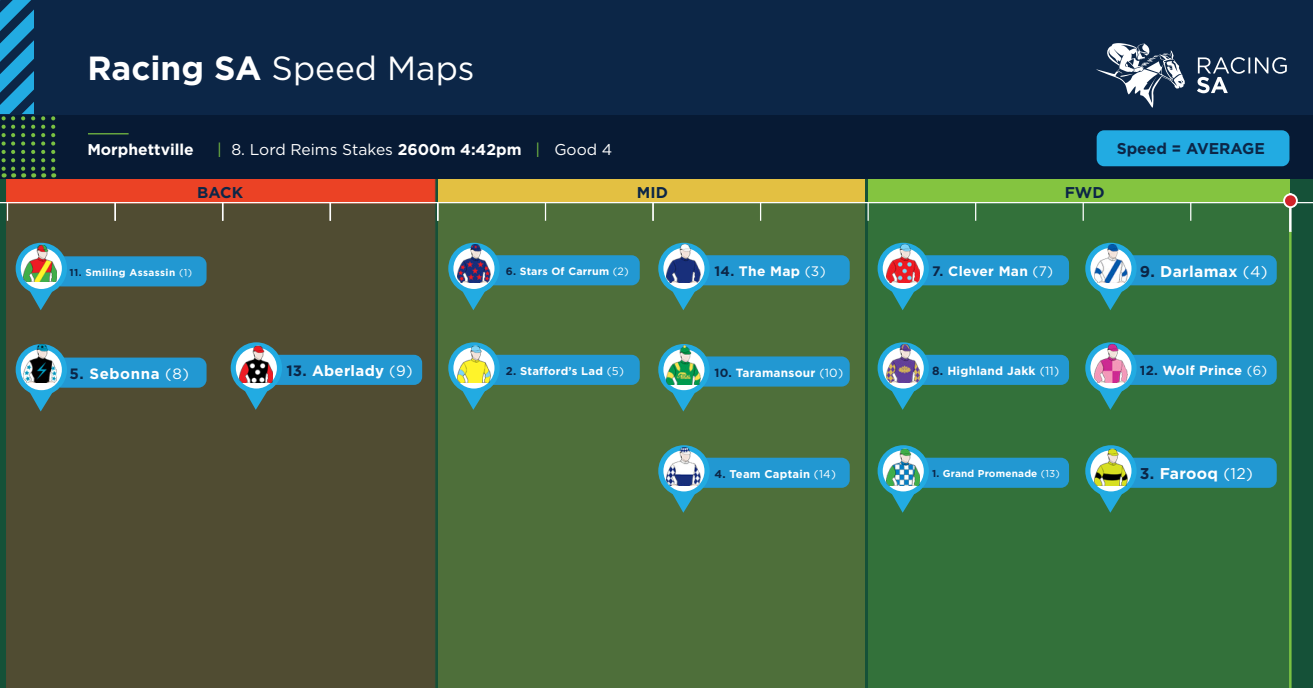
<style>
.page{position:relative;width:1313px;height:688px;background:#fff}
.page>*{position:absolute;margin:0;border:0;box-sizing:border-box;transform-origin:0 0}
.t1{font:33.5px "Gotham HTF";color:#fff}
.t2{font:15.62px "Gotham";color:#fff}
.t3{font:700 15.62px "Gotham HTF";color:#fff}
.t4{font:700 15.62px "Gotham HTF";color:#0c2647}
.t5{font:700 15.62px "Gotham HTF";letter-spacing:.02em;color:#fff}
.t6{font:700 15px "Gotham HTF";letter-spacing:.02em;color:#fff}
.t7{font:700 15px "Gotham HTF";letter-spacing:.04em;color:#fff}
.t8{font:700 13.75px "Gotham HTF";letter-spacing:.02em;color:#fff}
.t9{font:700 13.12px "Gotham HTF";letter-spacing:.02em;color:#fff}
.t10{font:700 11.88px "Gotham HTF";letter-spacing:.02em;color:#fff}
.t11{font:700 11.25px "Gotham HTF";letter-spacing:.02em;color:#fff}
.t12{font:700 10.62px "Gotham HTF";letter-spacing:.02em;color:#fff}
.t13{font:700 10px "Gotham HTF";letter-spacing:.03em;color:#fff}
.s1{font-weight:700}
.s2{font-family:"Gotham HTF";color:#79c142}
.s3{font-family:"Gotham HTF"}
.s4{font-family:"Gotham HTF";font-weight:700}
.s5{color:#0c2647}
.s6{font-family:"Gotham";font-weight:400}
</style>
<div class="page">
<div style="left:0;top:149px;width:1312px;height:539px;background:#155138"></div>
<div style="left:6px;top:203px;width:429px;height:485px;background:#504c32"></div>
<div style="left:6px;top:178px;width:429px;height:25px;background:#eb4225;border:1px solid #eb3e26"></div>
<div style="left:438px;top:178px;width:426px;height:25px;background:#e3c042"></div>
<div style="left:868px;top:178px;width:422px;height:25px;background:#84c440"></div>
<div style="left:438px;top:203px;width:426px;height:485px;background:#4e6f3a"></div>
<div style="left:868px;top:200px;width:422px;height:488px;background:#33713a"></div>
<div style="left:0;top:0;width:1312px;height:178px;background:#0c2647"></div>
<hr style="left:0;top:202px;width:1312px;height:1px;background:#fff">
<div style="left:0;top:115px;width:1312px;height:63px;background:#071a34"></div>
<svg style="left:545px;top:203px;width:1px;height:18px"></svg>
<hr style="left:88px;top:133px;width:41px;height:1px;background:#79c142">
<svg style="left:1197px;top:57px;width:89px;height:36px"></svg>
<svg style="left:1096px;top:43px;width:88px;height:65px"></svg>
<svg style="left:652px;top:203px;width:1px;height:18px"></svg>
<svg style="left:760px;top:203px;width:1px;height:18px"></svg>
<svg style="left:867px;top:203px;width:1px;height:18px"></svg>
<svg style="left:975px;top:203px;width:1px;height:18px"></svg>
<svg style="left:1082px;top:203px;width:1px;height:18px"></svg>
<svg style="left:1190px;top:203px;width:1px;height:18px"></svg>
<svg style="left:41px;top:116px;width:4px;height:61px"></svg>
<svg style="left:51px;top:116px;width:4px;height:61px"></svg>
<svg style="left:0;top:0;width:35px;height:177px"></svg>
<hr style="left:1289px;top:231px;width:2px;height:457px;background:#79c142">
<hr style="left:1289px;top:193px;width:2px;height:39px;background:#fff">
<div style="left:1284px;top:194px;width:12px;height:13px;background:#d1232a;border-radius:50%"></div>
<div style="left:1283px;top:193px;width:14px;height:15px;border:2px solid #fff;border-radius:50%"></div>
<svg style="left:7px;top:203px;width:1px;height:18px"></svg>
<svg style="left:114px;top:203px;width:2px;height:18px"></svg>
<svg style="left:222px;top:203px;width:1px;height:18px"></svg>
<svg style="left:329px;top:203px;width:2px;height:18px"></svg>
<svg style="left:437px;top:203px;width:1px;height:18px"></svg>
<svg style="left:16px;top:344px;width:190px;height:67px;background:#40727c"></svg>
<img style="left:23px;top:344px;width:34px;height:39px">
<svg style="left:16px;top:243px;width:190px;height:67px;background:#40727c"></svg>
<img style="left:23px;top:243px;width:34px;height:38px">
<svg style="left:658px;top:243px;width:191px;height:67px"></svg>
<img style="left:667px;top:245px;width:33px;height:38px">
<svg style="left:658px;top:344px;width:191px;height:67px"></svg>
<img style="left:667px;top:346px;width:33px;height:38px">
<svg style="left:658px;top:445px;width:191px;height:67px"></svg>
<img style="left:667px;top:447px;width:33px;height:38px">
<svg style="left:231px;top:342px;width:191px;height:68px;background:#3f707a"></svg>
<img style="left:239px;top:344px;width:34px;height:38px">
<svg style="left:448px;top:342px;width:192px;height:68px"></svg>
<img style="left:457px;top:344px;width:33px;height:38px">
<svg style="left:448px;top:243px;width:192px;height:67px"></svg>
<img style="left:457px;top:245px;width:33px;height:38px">
<svg style="left:877px;top:342px;width:192px;height:68px"></svg>
<img style="left:886px;top:344px;width:33px;height:38px">
<svg style="left:877px;top:445px;width:192px;height:67px"></svg>
<img style="left:886px;top:447px;width:33px;height:38px">
<svg style="left:877px;top:243px;width:192px;height:67px"></svg>
<img style="left:886px;top:245px;width:33px;height:38px">
<svg style="left:1085px;top:243px;width:191px;height:67px"></svg>
<img style="left:1094px;top:245px;width:33px;height:38px">
<svg style="left:1085px;top:342px;width:191px;height:68px"></svg>
<img style="left:1094px;top:344px;width:33px;height:38px">
<svg style="left:1085px;top:445px;width:191px;height:67px"></svg>
<img style="left:1094px;top:447px;width:33px;height:38px">
<div style="left:1096px;top:130px;width:193px;height:36px;background:#22abe2;border-radius:8px"></div>
<p class="t1" style="left:87px;top:49px;width:389px"><span class="s1">Racing SA</span> Speed Maps</p>
<p class="t3" style="left:87px;top:140px;width:108px">Morphettville</p>
<p class="t2" style="left:217px;top:141px;width:397px"><span class="s2">|</span> <span class="s3">8.</span> Lord Reims Stakes <span class="s4">2600m 4:42pm</span> <span class="s2">|</span> Good 4</p>
<p class="t4" style="left:197px;top:184px;width:47px">BACK</p>
<p class="t4" style="left:637px;top:184px;width:33px">MID</p>
<p class="t4" style="left:1064px;top:184px;width:41px">FWD</p>
<p class="t4" style="left:1116px;top:139px;width:150px">Speed = AVERAGE</p>
<p class="t13" style="left:69px;top:266px;width:124px"><span class="s5">11.</span> Smiling Assassin <span class="s6">(1)</span></p>
<p class="t8" style="left:714px;top:263px;width:113px"><span class="s5">14.</span> The Map <span class="s6">(3)</span></p>
<p class="t12" style="left:506px;top:265px;width:124px"><span class="s5">6.</span> Stars Of Carrum <span class="s6">(2)</span></p>
<p class="t8" style="left:932px;top:263px;width:123px"><span class="s5">7.</span> Clever Man <span class="s6">(7)</span></p>
<p class="t5" style="left:1139px;top:262px;width:129px"><span class="s5">9.</span> Darlamax <span class="s6">(4)</span></p>
<p class="t7" style="left:69px;top:365px;width:121px"><span class="s5">5.</span> Sebonna <span class="s6">(8)</span></p>
<p class="t6" style="left:286px;top:362px;width:128px"><span class="s5">13.</span> Aberlady <span class="s6">(9)</span></p>
<p class="t11" style="left:506px;top:364px;width:120px"><span class="s5">2.</span> Stafford’s Lad <span class="s6">(5)</span></p>
<p class="t10" style="left:714px;top:365px;width:130px"><span class="s5">10.</span> Taramansour <span class="s6">(10)</span></p>
<p class="t10" style="left:932px;top:364px;width:128px"><span class="s5">8.</span> Highland Jakk <span class="s6">(11)</span></p>
<p class="t9" style="left:1139px;top:363px;width:129px"><span class="s5">12.</span> Wolf Prince <span class="s6">(6)</span></p>
<p class="t11" style="left:714px;top:467px;width:123px"><span class="s5">4.</span> Team Captain <span class="s6">(14)</span></p>
<p class="t13" style="left:932px;top:467px;width:129px"><span class="s5">1.</span> Grand Promenade <span class="s6">(13)</span></p>
<p class="t3" style="left:1139px;top:464px;width:114px"><span class="s5">3.</span> Farooq <span class="s6">(12)</span></p>
</div>
